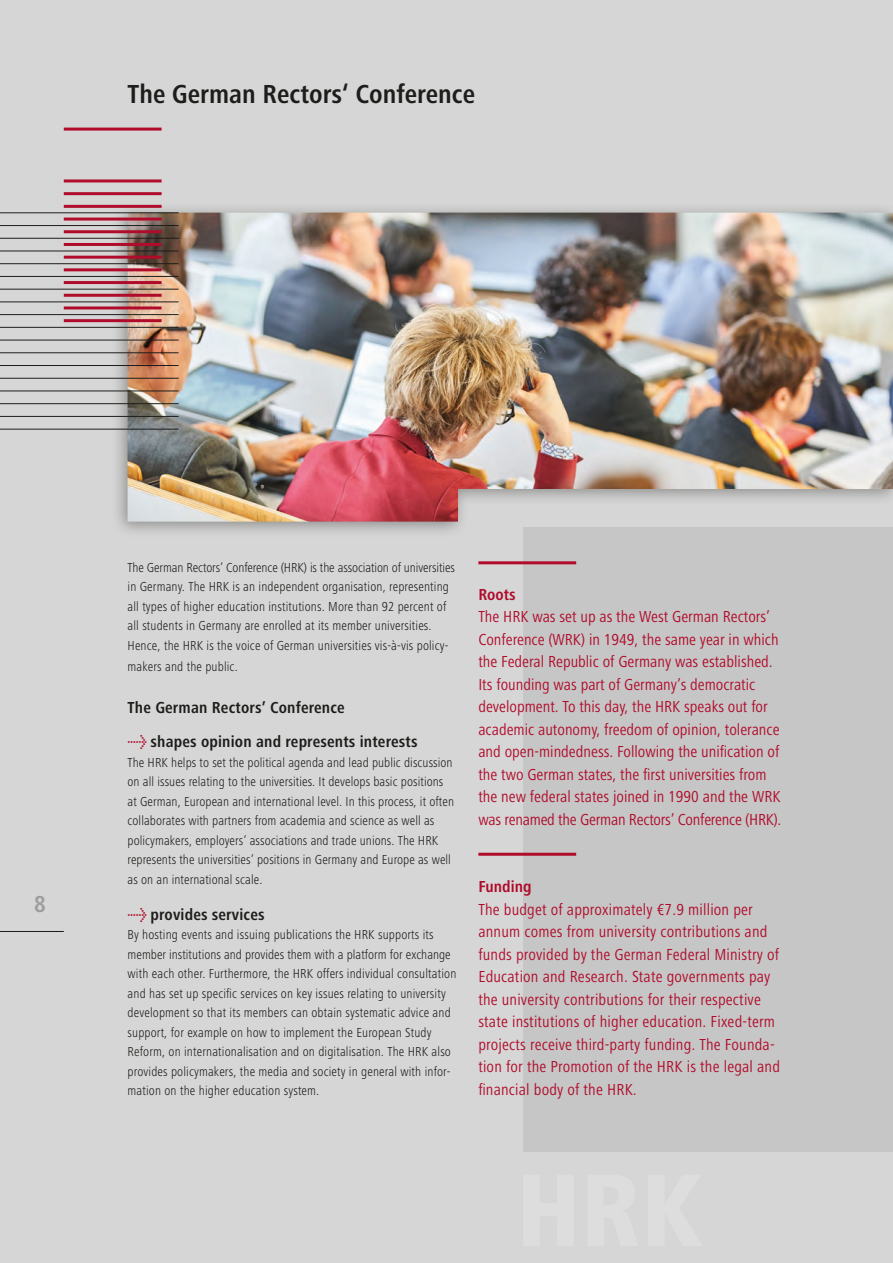
<style>
.page{position:relative;width:893px;height:1263px;background:#d6d6d6}
.page>*{position:absolute;margin:0;border:0;box-sizing:border-box;transform-origin:0 0}
.t1{font:700 condensed 27px "Frutiger Next LT";color:#1d1d1b}
.t2{font:700 condensed 24px "Frutiger Next LT";color:#9d9d9d}
.t3{font:condensed 16.5px/22.5px "Frutiger Next LT";color:#b00b2a}
.t4{font:700 condensed 16.5px "Frutiger Next LT";letter-spacing:.01em;color:#1d1d1b}
.t5{font:700 condensed 16.5px "Frutiger Next LT";color:#b00b2a}
.t6{font:300 condensed 13.5px/19.5px "Frutiger Next LT";letter-spacing:.01em;color:#1d1d1b}
.s1{font-family:"Meta Plus";font-weight:400;font-stretch:normal;color:#b00b2a}
</style>
<div class="page">
<hr style="left:0;top:931px;width:64px;height:1px;background:#1d1d1b">
<div style="left:110px;top:201px;width:783px;height:338px;background:#1d1d1b;opacity:.4"></div>
<img style="left:128px;top:213px;width:765px;height:309px">
<div style="left:523px;top:527px;width:370px;height:624px;background:#c3c3c3"></div>
<hr style="left:64px;top:128px;width:98px;height:3px;background:#b00b2a">
<hr style="left:0;top:213px;width:179px;height:1px;background:#1d1d1b">
<hr style="left:0;top:225px;width:179px;height:1px;background:#1d1d1b">
<hr style="left:0;top:238px;width:179px;height:1px;background:#1d1d1b">
<hr style="left:0;top:251px;width:179px;height:1px;background:#1d1d1b">
<hr style="left:0;top:263px;width:179px;height:1px;background:#1d1d1b">
<hr style="left:0;top:276px;width:179px;height:1px;background:#1d1d1b">
<hr style="left:0;top:289px;width:179px;height:1px;background:#1d1d1b">
<hr style="left:0;top:302px;width:179px;height:1px;background:#1d1d1b">
<hr style="left:0;top:314px;width:179px;height:1px;background:#1d1d1b">
<hr style="left:0;top:327px;width:179px;height:1px;background:#1d1d1b">
<hr style="left:0;top:340px;width:179px;height:1px;background:#1d1d1b">
<hr style="left:0;top:352px;width:179px;height:1px;background:#1d1d1b">
<hr style="left:0;top:365px;width:179px;height:1px;background:#1d1d1b">
<hr style="left:0;top:378px;width:179px;height:1px;background:#1d1d1b">
<hr style="left:0;top:391px;width:179px;height:1px;background:#1d1d1b">
<hr style="left:0;top:403px;width:179px;height:1px;background:#1d1d1b">
<hr style="left:0;top:416px;width:179px;height:1px;background:#1d1d1b">
<hr style="left:0;top:429px;width:179px;height:1px;background:#1d1d1b">
<hr style="left:64px;top:179px;width:98px;height:3px;background:#b00b2a">
<hr style="left:64px;top:192px;width:98px;height:3px;background:#b00b2a">
<hr style="left:64px;top:205px;width:98px;height:3px;background:#b00b2a">
<hr style="left:64px;top:218px;width:98px;height:3px;background:#b00b2a">
<hr style="left:64px;top:230px;width:98px;height:3px;background:#b00b2a">
<hr style="left:64px;top:243px;width:98px;height:3px;background:#b00b2a">
<hr style="left:64px;top:256px;width:98px;height:3px;background:#b00b2a">
<hr style="left:64px;top:268px;width:98px;height:3px;background:#b00b2a">
<hr style="left:64px;top:281px;width:98px;height:3px;background:#b00b2a">
<hr style="left:64px;top:294px;width:98px;height:3px;background:#b00b2a">
<hr style="left:64px;top:306px;width:98px;height:3px;background:#b00b2a">
<hr style="left:64px;top:319px;width:98px;height:3px;background:#b00b2a">
<hr style="left:478px;top:561px;width:98px;height:3px;background:#b00b2a">
<hr style="left:478px;top:853px;width:98px;height:3px;background:#b00b2a">
<p class="t1" style="left:128px;top:79px;width:349px">The German Rectors‘ Conference</p>
<h2 class="t2" style="left:34px;top:890px;width:13px">8</h2>
<p class="t6" style="left:128px;top:558px;width:329px">The German Rectors’ Conference (HRK) is the association of universities in Germany. The HRK is an independent organisation, representing all types of higher education institutions. More than 92 percent of all students in Germany are enrolled at its member universities.<br>Hence, the HRK is the voice of German universities vis-à-vis policy-</p>
<p class="t6" style="left:128px;top:657px;width:112px">makers and the public.</p>
<p class="t4" style="left:128px;top:698px;width:219px">The German Rectors’ Conference</p>
<p class="t4" style="left:128px;top:733px;width:291px"><span class="s1">&gt;</span> shapes opinion and represents interests</p>
<p class="t6" style="left:128px;top:753px;width:328px">The HRK helps to set the political agenda and lead public discussion on all issues relating to the universities. It develops basic positions at German, European and international level. In this process, it often collaborates with partners from academia and science as well as policymakers, employers’ associations and trade unions. The HRK represents the universities’ positions in Germany and Europe as well as on an international scale.</p>
<p class="t4" style="left:128px;top:905px;width:139px"><span class="s1">&gt;</span> provides services</p>
<p class="t6" style="left:128px;top:925px;width:330px">By hosting events and issuing publications the HRK supports its member institutions and provides them with a platform for exchange with each other. Furthermore, the HRK offers individual consultation and has set up specific services on key issues relating to university development so that its members can obtain systematic advice and support, for example on how to implement the European Study Reform, on internationalisation and on digitalisation. The HRK also provides policymakers, the media and society in general with infor&shy;mation on the higher education system.</p>
<p class="t5" style="left:478px;top:585px;width:39px">Roots</p>
<p class="t3" style="left:478px;top:605px;width:304px">The HRK was set up as the West German Rectors’ Conference (WRK) in 1949, the same year in which the Federal Republic of Germany was established.<br>Its founding was part of Germany’s democratic development. To this day, the HRK speaks out for academic autonomy, freedom of opinion, tolerance and open-mindedness. Following the unification of the two German states, the first universities from the new federal states joined in 1990 and the WRK was renamed the German Rectors’ Conference (HRK).</p>
<p class="t5" style="left:478px;top:877px;width:55px">Funding</p>
<p class="t3" style="left:478px;top:898px;width:303px">The budget of approximately €7.9 million per annum comes from university contributions and funds provided by the German Federal Ministry of Education and Research. State governments pay the university contributions for their respective state institutions of higher education. Fixed-term projects receive third-party funding. The Founda&shy;tion for the Promotion of the HRK is the legal and financial body of the HRK.</p>
</div>
